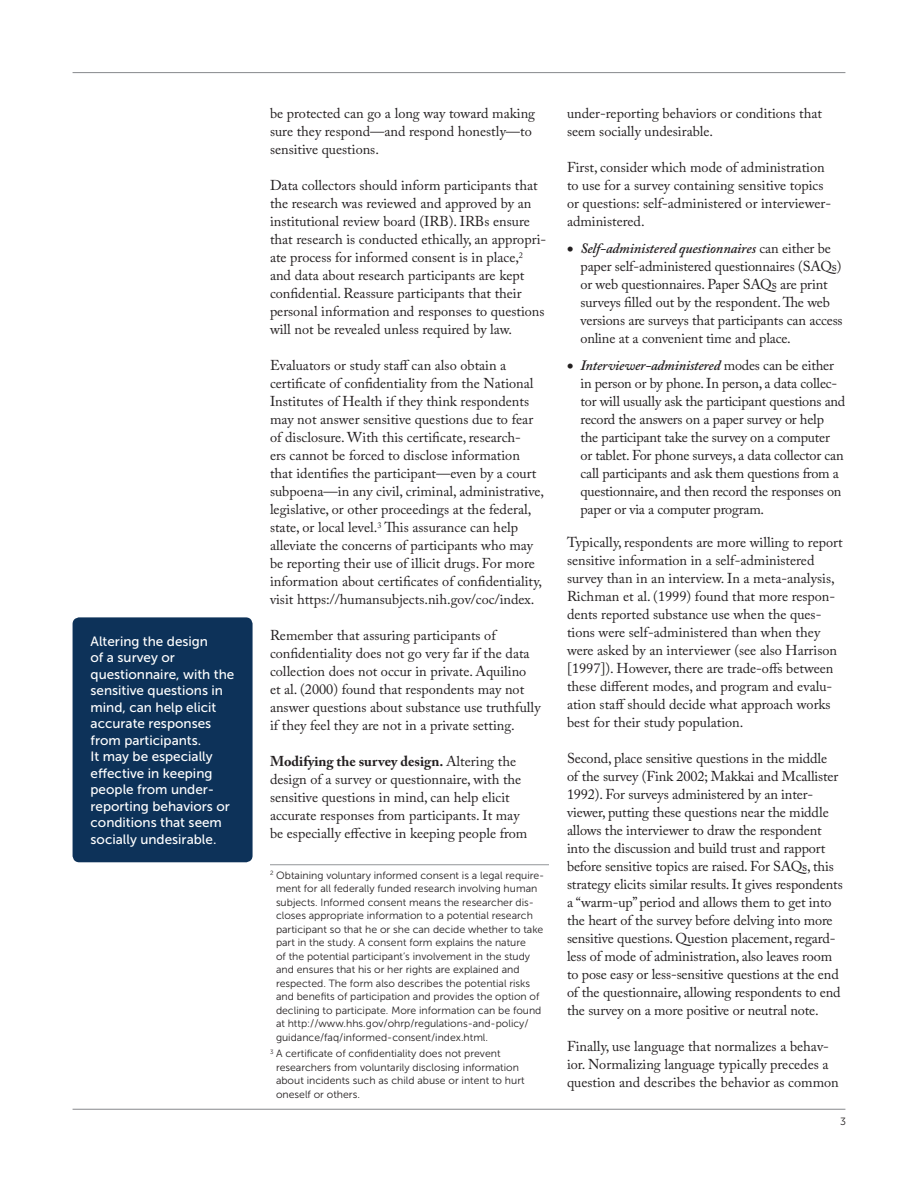
<style>
.page{position:relative;width:918px;height:1188px;background:#fff}
.page>*{position:absolute;margin:0;border:0;box-sizing:border-box;transform-origin:0 0}
.TEXT___adobe_caslon{font:14.25px/18px "Adobe Caslon Pro";color:#231f20}
.TEXT--bullet_list_la{font:14.25px/18px "Adobe Caslon Pro";letter-spacing:-.015em;color:#231f20}
.TEXT--bullet_list{font:14.25px/18px "Adobe Caslon Pro";letter-spacing:-.01em;color:#231f20}
.CALLOUT_TEXT___museo{font:13.5px/16.5px "Museo Sans 500";color:#fff}
.FOOTNOTE___museo_sa{font:10.5px/13.5px "Museo Sans 300";color:#231f20}
.s1{font-weight:700}
.s2{font-family:"Museo Sans 900";font-size:13.5px}
.s3{font-weight:600;font-style:italic}
</style>
<div class="page">
<hr style="left:73px;top:1109px;width:772px;height:1px;background:#939598">
<hr style="left:73px;top:72px;width:772px;height:1px;background:#939598">
<div style="left:73px;top:617px;width:180px;height:245px;background:#0d3259;border-radius:7px"></div>
<hr style="left:270px;top:864px;width:279px;height:1px;background:#939598">
<p class="CALLOUT_TEXT___museo" style="left:91px;top:633px;width:145px">Altering the design<br>of a survey or questionnaire, with the sensitive questions in mind, can help elicit accurate responses from participants.<br>It may be especially effective in keeping people from under&shy;reporting behaviors or conditions that seem socially undesirable.</p>
<p class="TEXT___adobe_caslon" style="left:270px;top:105px;width:267px">be protected can go a long way toward making sure they respond—and respond honestly—to sensitive questions.</p>
<p class="TEXT___adobe_caslon" style="left:270px;top:177px;width:278px">Data collectors should inform participants that the research was reviewed and approved by an institutional review board (IRB). IRBs ensure that research is conducted ethically, an appropri&shy;ate process for informed consent is in place,<sup>2 </sup>and data about research participants are kept confidential. Reassure participants that their personal information and responses to questions will not be revealed unless required by law.</p>
<p class="TEXT___adobe_caslon" style="left:270px;top:357px;width:276px">Evaluators or study staff can also obtain a certificate of confidentiality from the National Institutes of Health if they think respondents may not answer sensitive questions due to fear of disclosure. With this certificate, research-<br>ers cannot be forced to disclose information that identifies the participant—even by a court subpoena—in any civil, criminal, administrative, legislative, or other proceedings at the federal, state, or local level.<sup>3</sup> This assurance can help alleviate the concerns of participants who may be reporting their use of illicit drugs. For more information about certificates of confidentiality, visit https://humansubjects.nih.gov/coc/index.</p>
<p class="TEXT___adobe_caslon" style="left:270px;top:627px;width:272px">Remember that assuring participants of confidentiality does not go very far if the data collection does not occur in private. Aquilino<br>et al. (2000) found that respondents may not answer questions about substance use truthfully if they feel they are not in a private setting.</p>
<p class="TEXT___adobe_caslon" style="left:270px;top:753px;width:259px"><span class="s1">Modifying the survey design.</span> Altering the design of a survey or questionnaire, with the sensitive questions in mind, can help elicit accurate responses from participants. It may be especially effective in keeping people from</p>
<p class="FOOTNOTE___museo_sa" style="left:276px;top:868px;width:270px;text-indent:-6px"><sup>2</sup> Obtaining voluntary informed consent is a legal require&shy;ment for all federally funded research involving human subjects. Informed consent means the researcher dis&shy;closes appropriate information to a potential research participant so that he or she can decide whether to take part in the study. A consent form explains the nature<br>of the potential participant’s involvement in the study and ensures that his or her rights are explained and respected. The form also describes the potential risks and benefits of participation and provides the option of declining to participate. More information can be found at http://www.hhs.gov/ohrp/regulations-and-policy/ guidance/faq/informed-consent/index.html.</p>
<p class="FOOTNOTE___museo_sa" style="left:276px;top:1047px;width:250px;text-indent:-6px"><sup>3</sup> A certificate of confidentiality does not prevent researchers from voluntarily disclosing information about incidents such as child abuse or intent to hurt oneself or others.</p>
<p class="TEXT___adobe_caslon" style="left:567px;top:105px;width:257px">under-reporting behaviors or conditions that seem socially undesirable.</p>
<p class="TEXT___adobe_caslon" style="left:567px;top:159px;width:266px">First, consider which mode of administration to use for a survey containing sensitive topics or questions: self-administered or interviewer&shy;administered.</p>
<p class="TEXT--bullet_list" style="left:580px;top:240px;width:264px;text-indent:-14px"><span class="s2">•</span> <span class="s3">Self-administered questionnaires</span> can either be paper self-administered questionnaires (SAQs) or web questionnaires. Paper SAQs are print surveys filled out by the respondent. The web versions are surveys that participants can access online at a convenient time and place.</p>
<p class="TEXT--bullet_list_la" style="left:580px;top:357px;width:266px;text-indent:-14px"><span class="s2">•</span> <span class="s3">Interviewer-administered</span> modes can be either in person or by phone. In person, a data collec&shy;tor will usually ask the participant questions and record the answers on a paper survey or help the participant take the survey on a computer<br>or tablet. For phone surveys, a data collector can call participants and ask them questions from a questionnaire, and then record the responses on paper or via a computer program.</p>
<p class="TEXT___adobe_caslon" style="left:567px;top:534px;width:277px">Typically, respondents are more willing to report sensitive information in a self-administered survey than in an interview. In a meta-analysis, Richman et al. (1999) found that more respon&shy;dents reported substance use when the ques&shy;tions were self-administered than when they were asked by an interviewer (see also Harrison [1997]). However, there are trade-offs between these different modes, and program and evalu&shy;ation staff should decide what approach works best for their study population.</p>
<p class="TEXT___adobe_caslon" style="left:567px;top:750px;width:277px">Second, place sensitive questions in the middle<br>of the survey (Fink 2002; Makkai and Mcallister 1992). For surveys administered by an inter&shy;viewer, putting these questions near the middle allows the interviewer to draw the respondent into the discussion and build trust and rapport before sensitive topics are raised. For SAQs, this strategy elicits similar results. It gives respondents a “warm-up” period and allows them to get into the heart of the survey before delving into more sensitive questions. Question placement, regard&shy;less of mode of administration, also leaves room to pose easy or less-sensitive questions at the end of the questionnaire, allowing respondents to end the survey on a more positive or neutral note.</p>
<p class="TEXT___adobe_caslon" style="left:567px;top:1038px;width:273px">Finally, use language that normalizes a behav&shy;ior. Normalizing language typically precedes a question and describes the behavior as common</p>
<p class="FOOTNOTE___museo_sa" style="left:840px;top:1115px;width:7px">3</p>
</div>
